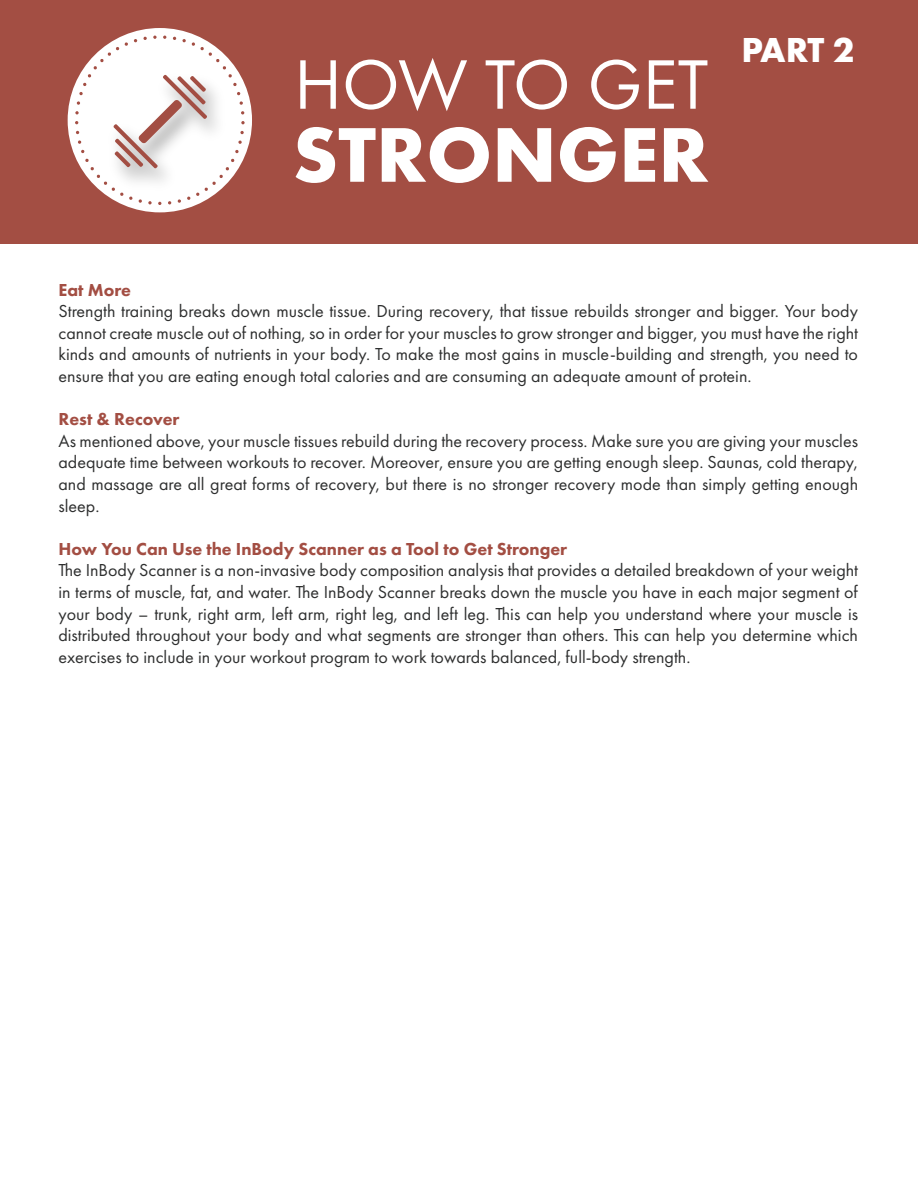
<style>
.page{position:relative;width:918px;height:1188px;background:#fff}
.page>*{position:absolute;margin:0;border:0;box-sizing:border-box;transform-origin:0 0}
.t1{font:700 80.4px "Futura PT";color:#fff}
.t2{font:72.6px "Futura PT";color:#fff}
.t3{font:700 36px "Futura PT";color:#fff}
.t4{font:18px/21.6px "Futura PT";color:#2e2f2f;text-align:justify}
.t5{font:800 18px "Futura PT";color:#a34e43}
</style>
<div class="page">
<div style="left:0;top:0;width:918px;height:243px;background:#a34e43"></div>
<div style="left:68px;top:28px;width:184px;height:184px;background:#fff;border-radius:50%"></div>
<svg style="left:75px;top:36px;width:170px;height:169px"></svg>
<h2 class="t2" style="left:294px;top:42px;width:416px">HOW TO GET</h2>
<h1 class="t1" style="left:292px;top:103px;width:418px">STRONGER</h1>
<h3 class="t3" style="left:741px;top:27px;width:115px">PART 2</h3>
<p class="t5" style="left:58px;top:278px;width:74px">Eat More</p>
<p class="t4" style="left:58px;top:300px;width:801px">Strength training breaks down muscle tissue. During recovery, that tissue rebuilds stronger and bigger. Your body cannot create muscle out of nothing, so in order for your muscles to grow stronger and bigger, you must have the right kinds and amounts of nutrients in your body. To make the most gains in muscle-building and strength, you need to ensure that you are eating enough total calories and are consuming an adequate amount of protein.</p>
<p class="t5" style="left:58px;top:408px;width:123px">Rest &amp; Recover</p>
<p class="t4" style="left:58px;top:430px;width:801px">As mentioned above, your muscle tissues rebuild during the recovery process. Make sure you are giving your muscles adequate time between workouts to recover. Moreover, ensure you are getting enough sleep. Saunas, cold therapy, and massage are all great forms of recovery, but there is no stronger recovery mode than simply getting enough sleep.</p>
<p class="t5" style="left:58px;top:538px;width:510px">How You Can Use the InBody Scanner as a Tool to Get Stronger</p>
<p class="t4" style="left:58px;top:559px;width:801px">The InBody Scanner is a non-invasive body composition analysis that provides a detailed breakdown of your weight in terms of muscle, fat, and water. The InBody Scanner breaks down the muscle you have in each major segment of your body – trunk, right arm, left arm, right leg, and left leg. This can help you understand where your muscle is distributed throughout your body and what segments are stronger than others. This can help you determine which exercises to include in your workout program to work towards balanced, full-body strength.</p>
</div>
